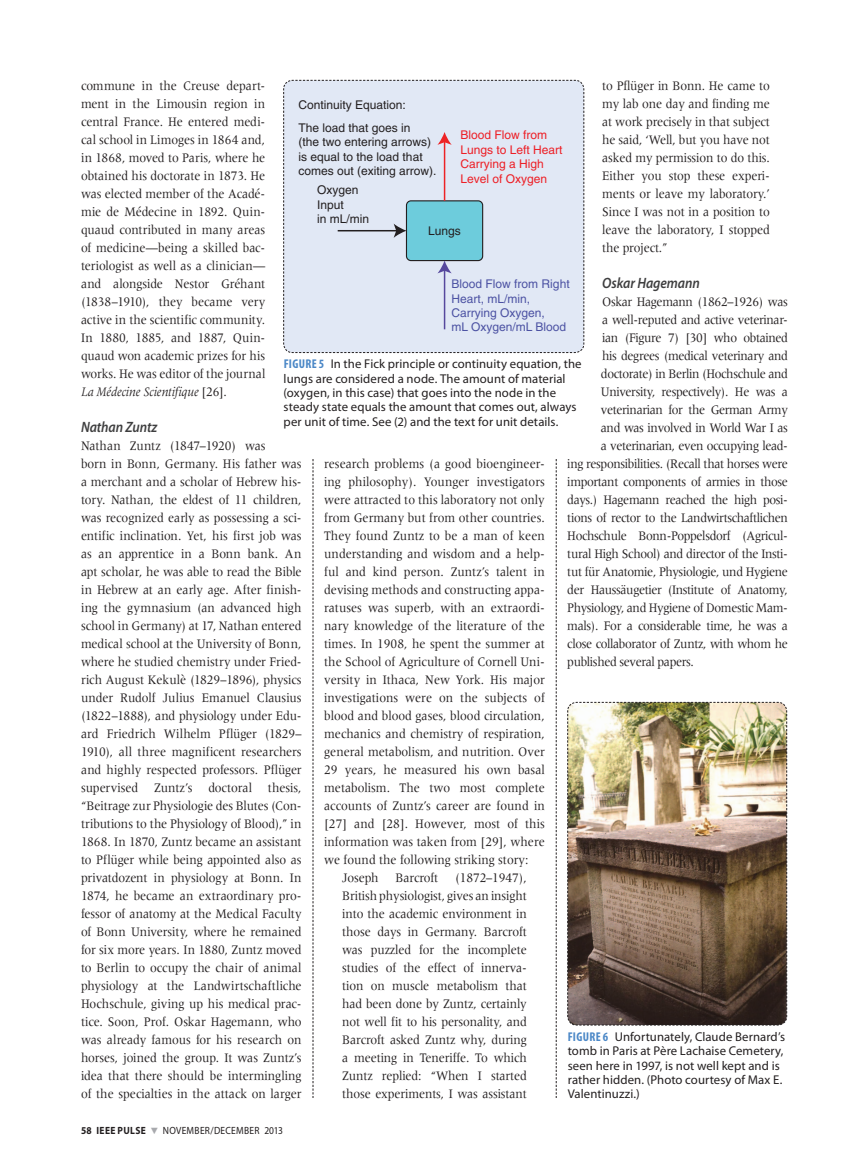
<style>
.page{position:relative;width:851px;height:1161px;background:#fff}
.page>*{position:absolute;margin:0;border:0;box-sizing:border-box;transform-origin:0 0}
.t1{font:italic 600 15px "Myriad Pro";letter-spacing:-.005em;color:#3e3e3f;scale:.9 1}
.t2{font:13.5px/18px "Meridien LT Std";letter-spacing:-.015em;color:#231f20;text-align:justify;scale:.9 1}
.t3{font:12.75px/14.2px "Myriad Pro";letter-spacing:.005em;color:#231f20}
.t4{font:12px/14.4px "Helvetica";color:#231f20}
.t5{font:12px/14.4px "Helvetica";color:#4c52a3}
.t6{font:12px/14.4px "Helvetica";color:#ed1f26}
.t7{font:10.5px "Myriad Pro";letter-spacing:.03em;color:#231f20;scale:.9 1}
.s1{font-style:italic}
.s2{font-weight:700;font-stretch:condensed;color:#4c88c7}
.s3{font-weight:700}
.s4{color:#a8a9ad}
</style>
<div class="page">
<svg style="left:556px;top:459px;width:1px;height:639px"></svg>
<svg style="left:312px;top:459px;width:1px;height:639px"></svg>
<svg style="left:283px;top:80px;width:301px;height:273px;background:#d8e3f0"></svg>
<img style="left:567px;top:702px;width:220px;height:324px">
<p class="t2" style="left:602px;top:76px;width:188px">to Pflüger in Bonn. He came to my lab one day and finding me at work precisely in that subject he said, ‘Well, but you have not asked my permission to do this.<br>Either you stop these experi&shy;ments or leave my laboratory.’ Since I was not in a position to leave the laboratory, I stopped the project.”</p>
<p class="t1" style="left:602px;top:273px;width:110px">Oskar Hagemann</p>
<p class="t2" style="left:602px;top:293px;width:208px">Oskar Hagemann (1862–1926) was</p>
<p class="t2" style="left:602px;top:311px;width:208px">a well-reputed and active veterinar-</p>
<p class="t2" style="left:602px;top:329px;width:208px">ian (Figure 7) [30] who obtained</p>
<p class="t2" style="left:602px;top:347px;width:208px">his degrees (medical veterinary and</p>
<p class="t2" style="left:601px;top:365px;width:209px">doctorate) in Berlin (Hochschule and</p>
<p class="t2" style="left:601px;top:383px;width:209px">University, respectively). He was a</p>
<p class="t2" style="left:601px;top:401px;width:209px">veterinarian for the German Army</p>
<p class="t2" style="left:601px;top:419px;width:209px">and was involved in World War I as</p>
<p class="t2" style="left:601px;top:437px;width:209px">a veterinarian, even occupying lead-</p>
<p class="t2" style="left:567px;top:455px;width:246px">ing responsibilities. (Recall that horses were</p>
<p class="t2" style="left:567px;top:473px;width:246px">important components of armies in those</p>
<p class="t2" style="left:567px;top:491px;width:246px">days.) Hagemann reached the high posi-</p>
<p class="t2" style="left:567px;top:509px;width:247px">tions of rector to the Landwirtschaftlichen</p>
<p class="t2" style="left:567px;top:527px;width:247px">Hochschule Bonn-Poppelsdorf (Agricul-</p>
<p class="t2" style="left:567px;top:545px;width:247px">tural High School) and director of the Insti-</p>
<p class="t2" style="left:567px;top:563px;width:246px">tut für Anatomie, Physiologie, und Hygiene</p>
<p class="t2" style="left:567px;top:581px;width:246px">der Haussäugetier (Institute of Anatomy,</p>
<p class="t2" style="left:567px;top:599px;width:247px">Physiology, and Hygiene of Domestic Mam-</p>
<p class="t2" style="left:567px;top:617px;width:246px">mals). For a considerable time, he was a</p>
<p class="t2" style="left:567px;top:635px;width:246px">close collaborator of Zuntz, with whom he</p>
<p class="t2" style="left:567px;top:653px;width:142px">published several papers.</p>
<p class="t2" style="left:81px;top:77px;width:206px">commune in the Creuse depart&shy;ment in the Limousin region in central France. He entered medi&shy;cal school in Limoges in 1864 and, in 1868, moved to Paris, where he obtained his doctorate in 1873. He was elected member of the Acadé&shy;mie de Médecine in 1892. Quin&shy;quaud contributed in many areas of medicine—being a skilled bac&shy;teriologist as well as a clinician— and alongside Nestor Gréhant (1838–1910), they became very active in the scientific community.<br>In 1880, 1885, and 1887, Quin&shy;quaud won academic prizes for his works. He was editor of the journal <span class="s1">La Médecine Scientifique</span> [26].</p>
<p class="t1" style="left:81px;top:417px;width:86px">Nathan Zuntz</p>
<p class="t2" style="left:81px;top:437px;width:247px;text-align:left">Nathan Zuntz (1847–1920) was<br>born in Bonn, Germany. His father was a merchant and a scholar of Hebrew his&shy;tory. Nathan, the eldest of 11 children, was recognized early as possessing a sci&shy;entific inclination. Yet, his first job was as an apprentice in a Bonn bank. An apt scholar, he was able to read the Bible in Hebrew at an early age. After finish&shy;ing the gymnasium (an advanced high school in Germany) at 17, Nathan entered medical school at the University of Bonn, where he studied chemistry under Fried&shy;rich August Kekulè (1829–1896), physics under Rudolf Julius Emanuel Clausius (1822–1888), and physiology under Edu&shy;ard Friedrich Wilhelm Pflüger (1829– 1910), all three magnificent researchers and highly respected professors. Pflüger supervised Zuntz’s doctoral thesis, “Beitrage zur Physiologie des Blutes (Con&shy;tributions to the Physiology of Blood),” in 1868. In 1870, Zuntz became an assistant to Pflüger while being appointed also as privatdozent in physiology at Bonn. In 1874, he became an extraordinary pro&shy;fessor of anatomy at the Medical Faculty of Bonn University, where he remained for six more years. In 1880, Zuntz moved to Berlin to occupy the chair of animal physiology at the Landwirtschaftliche Hochschule, giving up his medical prac&shy;tice. Soon, Prof. Oskar Hagemann, who was already famous for his research on horses, joined the group. It was Zuntz’s idea that there should be intermingling of the specialties in the attack on larger</p>
<p class="t4" style="left:298px;top:94px;width:114px;line-height:22.8px">Continuity Equation:<br>The load that goes in</p>
<p class="t4" style="left:298px;top:135px;width:140px">(the two entering arrows) is equal to the load that comes out (exiting arrow).</p>
<p class="t6" style="left:460px;top:128px;width:104px">Blood Flow from<br>Lungs to Left Heart<br>Carrying a High<br>Level of Oxygen</p>
<p class="t4" style="left:317px;top:183px;width:54px">Oxygen<br>Input<br>in mL/min</p>
<p class="t4" style="left:428px;top:223px;width:34px">Lungs</p>
<p class="t5" style="left:451px;top:277px;width:120px">Blood Flow from Right<br>Heart, mL/min,<br>Carrying Oxygen,<br>mL Oxygen/mL Blood</p>
<p class="t3" style="left:283px;top:357px;width:299px"><span class="s2">FIGURE 5</span> In the Fick principle or continuity equation, the lungs are considered a node. The amount of material (oxygen, in this case) that goes into the node in the steady state equals the amount that comes out, always per unit of time. See (2) and the text for unit details.</p>
<p class="t2" style="left:324px;top:454px;width:247px">research problems (a good bioengineer&shy;ing philosophy). Younger investigators were attracted to this laboratory not only from Germany but from other countries.<br>They found Zuntz to be a man of keen understanding and wisdom and a help&shy;ful and kind person. Zuntz’s talent in devising methods and constructing appa&shy;ratuses was superb, with an extraordi&shy;nary knowledge of the literature of the times. In 1908, he spent the summer at the School of Agriculture of Cornell Uni&shy;versity in Ithaca, New York. His major investigations were on the subjects of blood and blood gases, blood circulation, mechanics and chemistry of respiration, general metabolism, and nutrition. Over 29 years, he measured his own basal metabolism. The two most complete accounts of Zuntz’s career are found in [27] and [28]. However, most of this information was taken from [29], where we found the following striking story:</p>
<p class="t2" style="left:342px;top:868px;width:207px">Joseph Barcroft (1872–1947), British physiologist, gives an insight into the academic environment in those days in Germany. Barcroft was puzzled for the incomplete studies of the effect of innerva&shy;tion on muscle metabolism that had been done by Zuntz, certainly not well fit to his personality, and Barcroft asked Zuntz why, during a meeting in Teneriffe. To which Zuntz replied: “When I started those experiments, I was assistant</p>
<p class="t3" style="left:567px;top:1029px;width:219px"><span class="s2">FIGURE 6</span> Unfortunately, Claude Bernard’s tomb in Paris at Père Lachaise Cemetery, seen here in 1997, is not well kept and is rather hidden. (Photo courtesy of Max E.<br>Valentinuzzi.)</p>
<p class="t7" style="left:81px;top:1124px;width:226px"><span class="s3">58 IEEE PULSE</span> <span class="s4">▼</span> november/december 2013</p>
</div>
